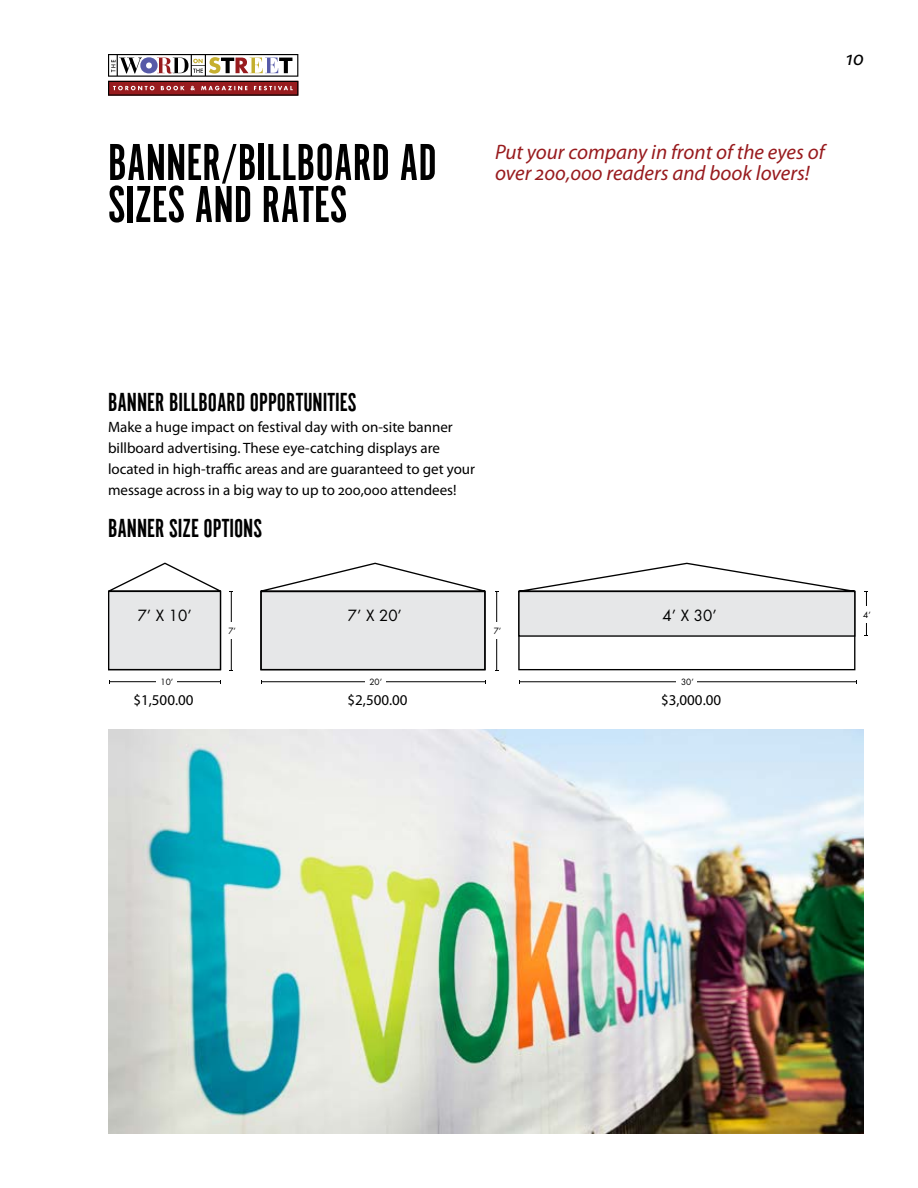
<style>
.page{position:relative;width:918px;height:1188px;background:#fff}
.page>*{position:absolute;margin:0;border:0;box-sizing:border-box;transform-origin:0 0}
.t1{font:54px/42px "Alternate Gothic Com No 1";color:#000}
.t2{font:27px "Alternate Gothic Com No 1";color:#000}
.t3{font:italic 21px/21px "Myriad Pro";color:#981b1e}
.t4{font:italic 21px "Myriad Pro";color:#000}
.t5{font:15px/21px "Myriad Pro";color:#000}
.t6{font:15px "Futura";color:#000}
.t7{font:8.4px "Futura";color:#000}
</style>
<div class="page">
<svg style="left:108px;top:54px;width:190px;height:42px"></svg>
<hr style="left:110px;top:681px;width:110px;height:1px;background:#000">
<div style="left:156px;top:673px;width:21px;height:18px;background:#fff"></div>
<hr style="left:231px;top:592px;width:1px;height:78px;background:#000">
<svg style="left:108px;top:562px;width:125px;height:31px"></svg>
<div style="left:223px;top:622px;width:16px;height:17px;background:#fff"></div>
<div style="left:109px;top:591px;width:111px;height:79px;background:#e6e7e8"></div>
<div style="left:108px;top:591px;width:113px;height:79px;border:1px solid #000"></div>
<div style="left:261px;top:591px;width:224px;height:79px;background:#e6e7e8"></div>
<div style="left:260px;top:591px;width:226px;height:79px;border:1px solid #000"></div>
<hr style="left:261px;top:681px;width:224px;height:1px;background:#000">
<div style="left:365px;top:673px;width:21px;height:18px;background:#fff"></div>
<hr style="left:496px;top:592px;width:1px;height:78px;background:#000">
<svg style="left:260px;top:562px;width:239px;height:31px"></svg>
<div style="left:489px;top:622px;width:16px;height:17px;background:#fff"></div>
<hr style="left:519px;top:681px;width:337px;height:1px;background:#000">
<div style="left:676px;top:673px;width:21px;height:18px;background:#fff"></div>
<svg style="left:518px;top:562px;width:350px;height:109px"></svg>
<div style="left:858px;top:606px;width:16px;height:16px;background:#fff"></div>
<img style="left:108px;top:729px;width:756px;height:405px">
<h3 class="t4" style="left:846px;top:44px;width:20px">10</h3>
<h1 class="t1" style="left:108px;top:141px;width:330px">BANNER/BILLBOARD AD<br>SIZES AND RATES</h1>
<h3 class="t3" style="left:495px;top:141px;width:331px">Put your company in front of the eyes of over 200,000 readers and book lovers!</h3>
<h2 class="t2" style="left:108px;top:388px;width:250px">BANNER BILLBOARD OPPORTUNITIES</h2>
<p class="t5" style="left:108px;top:416px;width:369px">Make a huge impact on festival day with on-site banner billboard advertising. These eye-catching displays are located in high-traffic areas and are guaranteed to get your message across in a big way to up to 200,000 attendees!</p>
<h2 class="t2" style="left:108px;top:514px;width:156px">BANNER SIZE OPTIONS</h2>
<p class="t6" style="left:138px;top:606px;width:56px">7’ X 10’</p>
<p class="t7" style="left:161px;top:676px;width:14px">10’</p>
<p class="t7" style="left:228px;top:625px;width:9px">7’</p>
<p class="t6" style="left:348px;top:606px;width:56px">7’ X 20’</p>
<p class="t7" style="left:369px;top:676px;width:14px">20’</p>
<p class="t7" style="left:494px;top:626px;width:9px">7’</p>
<p class="t6" style="left:663px;top:606px;width:56px">4’ X 30’</p>
<p class="t7" style="left:863px;top:609px;width:9px">4’</p>
<p class="t7" style="left:681px;top:676px;width:14px">30’</p>
<p class="t5" style="left:133px;top:689px;width:62px">$1,500.00</p>
<p class="t5" style="left:348px;top:689px;width:62px">$2,500.00</p>
<p class="t5" style="left:661px;top:689px;width:62px">$3,000.00</p>
</div>
